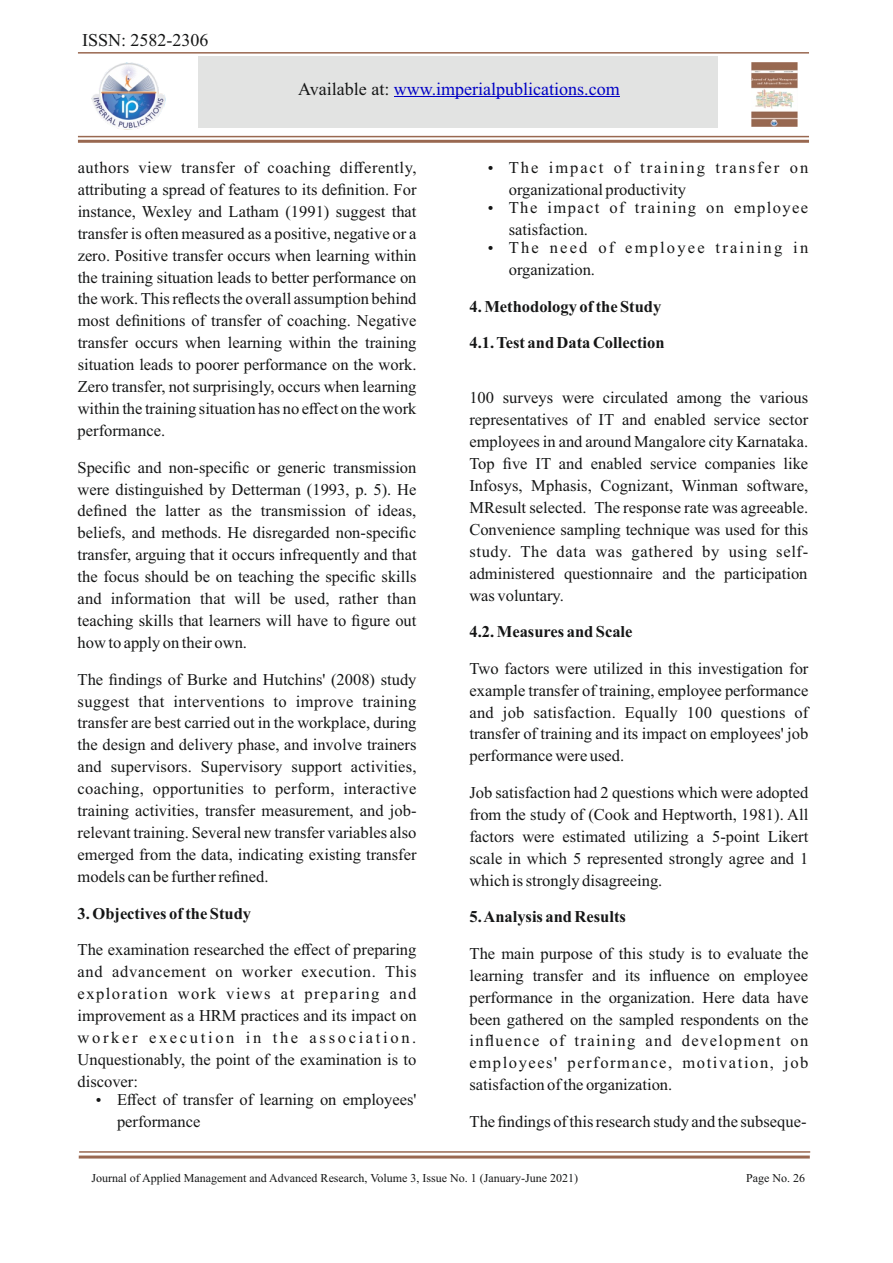
<style>
.page{position:relative;width:893px;height:1263px;background:#fff}
.page>*{position:absolute;margin:0;border:0;box-sizing:border-box;transform-origin:0 0}
.t1{font:18px "Times New Roman";color:#0000c4}
.t2{font:18px "Times New Roman";color:#151616}
.t3{font:16.5px/21.9px "Times New Roman";color:#151616;text-align:justify}
.t4{font:700 16.5px "Times New Roman";color:#151616}
.t5{font:16.5px/21.9px "Times New Roman";letter-spacing:.085em;color:#151616}
.t6{font:16.5px/21.9px "Times New Roman";letter-spacing:.135em;color:#151616}
.t7{font:12px "Times New Roman";color:#151616}
.s1{color:#151616}
</style>
<div class="page">
<img style="left:88px;top:62px;width:80px;height:74px">
<div style="left:198px;top:56px;width:520px;height:72px;background:#e2e3e2"></div>
<hr style="left:394px;top:97px;width:42px;height:1px;background:#0000c4">
<hr style="left:436px;top:97px;width:184px;height:1px;background:#0000c4">
<img style="left:752px;top:62px;width:45px;height:65px">
<hr style="left:79px;top:1155px;width:731px;height:3px;background:#996850">
<hr style="left:79px;top:1151px;width:731px;height:2px;background:#996850">
<hr style="left:78px;top:140px;width:731px;height:3px;background:#996850">
<hr style="left:78px;top:136px;width:731px;height:1px;background:#996850">
<hr style="left:78px;top:52px;width:731px;height:2px;background:#996850">
<p class="t2" style="left:82px;top:33px;width:128px">ISSN: 2582-2306</p>
<p class="t1" style="left:298px;top:82px;width:323px"><span class="s1">Available at:</span> www.imperialpublications.com</p>
<p class="t3" style="left:78px;top:158px;width:340px">authors view transfer of coaching differently, attributing a spread of features to its definition. For instance, Wexley and Latham (1991) suggest that transfer is often measured as a positive, negative or a zero. Positive transfer occurs when learning within the training situation leads to better performance on the work. This reflects the overall assumption behind most definitions of transfer of coaching. Negative transfer occurs when learning within the training situation leads to poorer performance on the work.<br>Zero transfer, not surprisingly, occurs when learning within the training situation has no effect on the work performance.</p>
<p class="t3" style="left:78px;top:458px;width:341px">Specific and non-specific or generic transmission were distinguished by Detterman (1993, p. 5). He defined the latter as the transmission of ideas, beliefs, and methods. He disregarded non-specific transfer, arguing that it occurs infrequently and that the focus should be on teaching the specific skills and information that will be used, rather than teaching skills that learners will have to figure out how to apply on their own.</p>
<p class="t3" style="left:78px;top:670px;width:340px">The findings of Burke and Hutchins' (2008) study suggest that interventions to improve training transfer are best carried out in the workplace, during the design and delivery phase, and involve trainers and supervisors. Supervisory support activities, coaching, opportunities to perform, interactive training activities, transfer measurement, and job&shy;relevant training. Several new transfer variables also emerged from the data, indicating existing transfer models can be further refined.</p>
<p class="t4" style="left:78px;top:907px;width:175px">3. Objectives of the Study</p>
<p class="t3" style="left:78px;top:940px;width:341px">The examination researched the effect of preparing and advancement on worker execution. This exploration work views at preparing and improvement as a HRM practices and its impact on worker execution in the association.<br>Unquestionably, the point of the examination is to discover:</p>
<p class="t3" style="left:117px;top:1090px;width:301px">Effect of transfer of learning on employees' performance</p>
<p class="t3" style="left:509px;top:158px;width:301px">The impact of training transfer on organizational productivity</p>
<p class="t5" style="left:509px;top:198px;width:301px">The impact of training on employee satisfaction.</p>
<p class="t6" style="left:509px;top:238px;width:301px">The need of employee training in organization.</p>
<p class="t4" style="left:469px;top:301px;width:193px">4. Methodology of the Study</p>
<p class="t4" style="left:469px;top:337px;width:197px">4.1. Test and Data Collection</p>
<p class="t3" style="left:469px;top:388px;width:340px">100 surveys were circulated among the various representatives of IT and enabled service sector employees in and around Mangalore city Karnataka.<br>Top five IT and enabled service companies like Infosys, Mphasis, Cognizant, Winman software, MResult selected. The response rate was agreeable.<br>Convenience sampling technique was used for this study. The data was gathered by using self&shy;administered questionnaire and the participation was voluntary.</p>
<p class="t4" style="left:469px;top:626px;width:164px">4.2. Measures and Scale</p>
<p class="t3" style="left:469px;top:659px;width:340px">Two factors were utilized in this investigation for example transfer of training, employee performance and job satisfaction. Equally 100 questions of transfer of training and its impact on employees' job performance were used.</p>
<p class="t3" style="left:469px;top:783px;width:340px">Job satisfaction had 2 questions which were adopted from the study of (Cook and Heptworth, 1981). All factors were estimated utilizing a 5-point Likert scale in which 5 represented strongly agree and 1 which is strongly disagreeing.</p>
<p class="t4" style="left:469px;top:911px;width:158px">5. Analysis and Results</p>
<p class="t3" style="left:470px;top:944px;width:340px">The main purpose of this study is to evaluate the learning transfer and its influence on employee performance in the organization. Here data have been gathered on the sampled respondents on the influence of training and development on employees' performance, motivation, job satisfaction of the organization.</p>
<p class="t3" style="left:470px;top:1112px;width:338px">The findings of this research study and the subseque-</p>
<p class="t7" style="left:91px;top:1173px;width:488px">Journal of Applied Management and Advanced Research, Volume 3, Issue No. 1 (January-June 2021)</p>
<p class="t7" style="left:746px;top:1173px;width:60px">Page No. 26</p>
</div>
